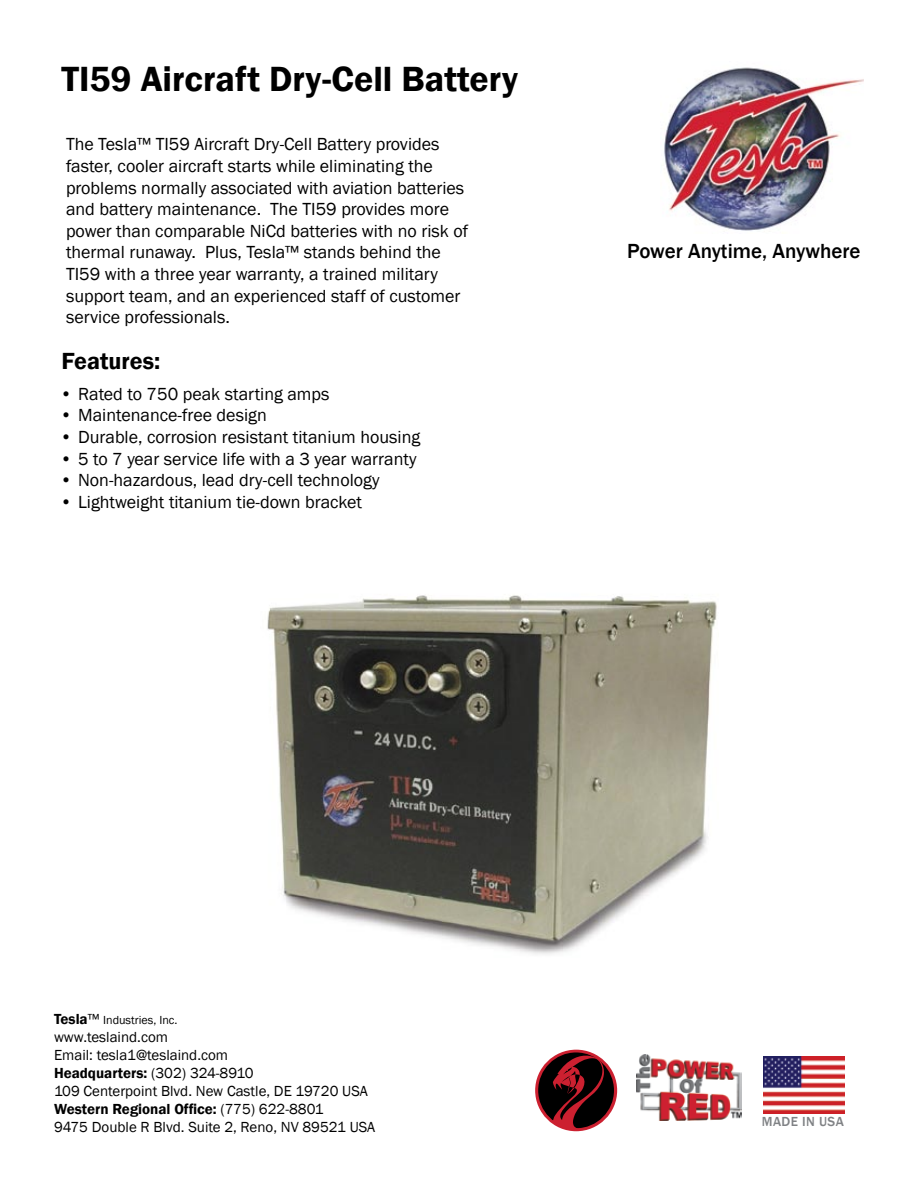
<style>
.page{position:relative;width:918px;height:1188px;background:#fff}
.page>*{position:absolute;margin:0;border:0;box-sizing:border-box;transform-origin:0 0}
.t1{font:600 36px "Franklin Gothic";color:#000}
.t2{font:600 24px "Franklin Gothic";color:#000}
.t3{font:500 21px "Franklin Gothic";color:#000}
.t4{font:18px/21.6px "Franklin Gothic";color:#000}
.t5{font:15px/18px "Franklin Gothic";color:#000}
.t6{font:500 13.5px "Franklin Gothic";letter-spacing:.03em;color:#808285}
.t7{font:12px "Franklin Gothic";color:#000}
.s1{font-weight:600;font-size:15px}
.s2{font-size:15px}
.s3{font-weight:600}
</style>
<div class="page">
<img style="left:664px;top:67px;width:200px;height:164px">
<img style="left:267px;top:595px;width:450px;height:359px">
<svg style="left:535px;top:1050px;width:82px;height:81px"></svg>
<div style="left:538px;top:1052px;width:76px;height:76px;background:#000;border-radius:50%"></div>
<svg style="left:553px;top:1055px;width:51px;height:75px"></svg>
<img style="left:637px;top:1055px;width:105px;height:66px">
<img style="left:763px;top:1057px;width:81px;height:57px">
<h1 class="t1" style="left:62px;top:57px;width:458px">TI59 Aircraft Dry-Cell Battery</h1>
<p class="t4" style="left:66px;top:134px;width:404px">The Tesla™ TI59 Aircraft Dry-Cell Battery provides faster, cooler aircraft starts while eliminating the problems normally associated with aviation batteries and battery maintenance. The TI59 provides more power than comparable NiCd batteries with no risk of thermal runaway. Plus, Tesla™ stands behind the TI59 with a three year warranty, a trained military support team, and an experienced staff of customer service professionals.</p>
<h2 class="t2" style="left:62px;top:346px;width:100px">Features:</h2>
<p class="t4" style="left:60px;top:383px;width:271px">• Rated to 750 peak starting amps</p>
<p class="t4" style="left:60px;top:405px;width:208px">• Maintenance-free design</p>
<p class="t4" style="left:60px;top:427px;width:362px">• Durable, corrosion resistant titanium housing</p>
<p class="t4" style="left:60px;top:448px;width:358px">• 5 to 7 year service life with a 3 year warranty</p>
<p class="t4" style="left:60px;top:470px;width:321px">• Non-hazardous, lead dry-cell technology</p>
<p class="t4" style="left:60px;top:491px;width:303px">• Lightweight titanium tie-down bracket</p>
<p class="t3" style="left:627px;top:238px;width:235px">Power Anytime, Anywhere</p>
<p class="t7" style="left:54px;top:1013px;width:125px"><span class="s1">Tesla</span><span class="s2">™</span> Industries, Inc.</p>
<p class="t5" style="left:54px;top:1028px;width:323px">www.teslaind.com<br>Email: tesla1@teslaind.com<br><span class="s3">Headquarters:</span> (302) 324-8910<br>109 Centerpoint Blvd. New Castle, DE 19720 USA <span class="s3">Western Regional Office:</span> (775) 622-8801<br>9475 Double R Blvd. Suite 2, Reno, NV 89521 USA</p>
<p class="t6" style="left:762px;top:1113px;width:84px">MADE IN USA</p>
</div>
